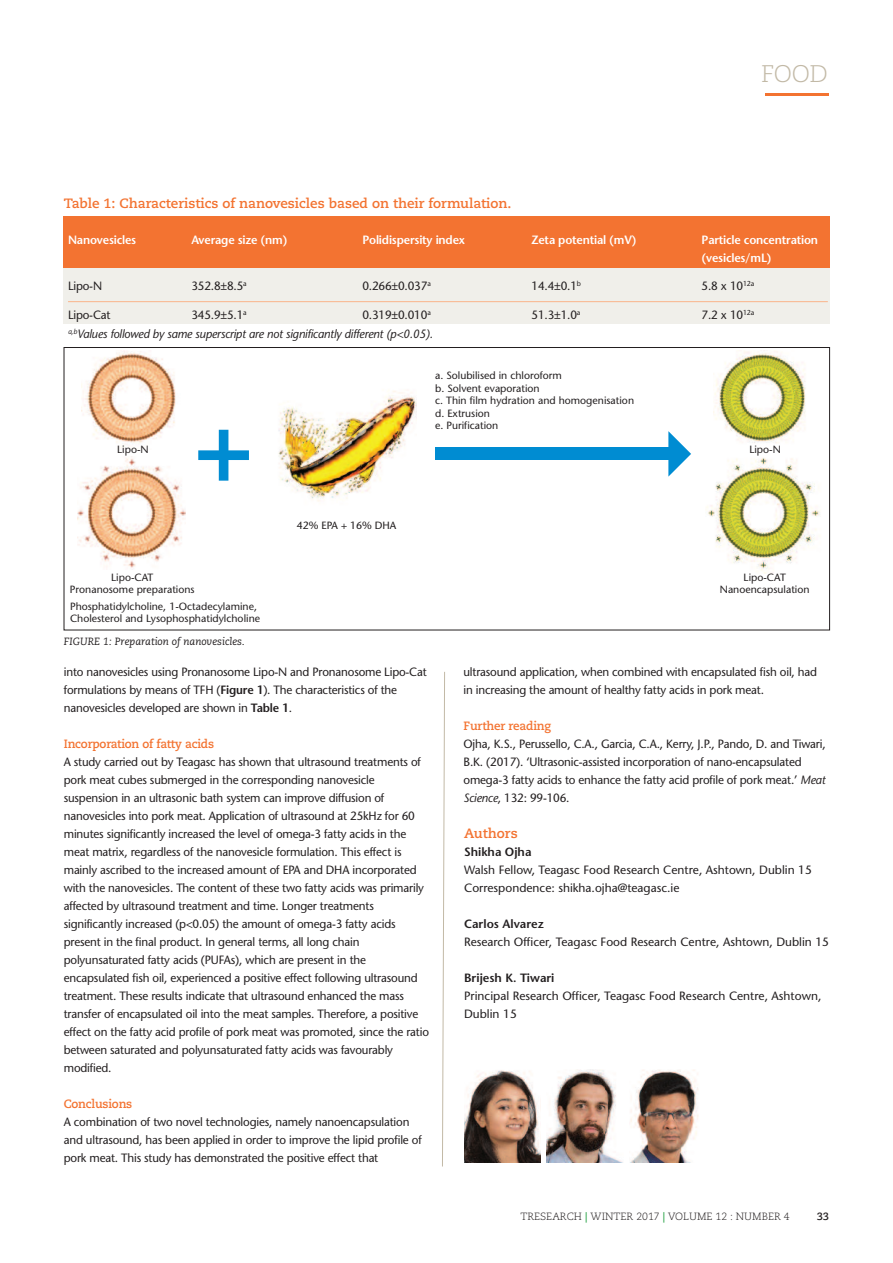
<style>
.page{position:relative;width:893px;height:1263px;background:#fff}
.page>*{position:absolute;margin:0;border:0;box-sizing:border-box;transform-origin:0 0}
.t1{font:700 100.5px "Stone Sans";color:#008cd2}
.t2{font:300 24px "Caecilia";color:#c2b9a6}
.t3{font:700 13.5px "Caecilia";color:#f37331}
.t4{font:12px/18px "Stone Sans";letter-spacing:-.015em;color:#231f20}
.t5{font:600 12px/18px "Stone Sans";letter-spacing:-.015em;color:#fff}
.t6{font:italic 12px "Stone Sans";letter-spacing:-.015em;color:#231f20}
.t7{font:700 12px "Caecilia";letter-spacing:-.015em;color:#f37331}
.t8{font:600 12px "Stone Sans";color:#231f20}
.t9{font:10.5px/12.6px "Stone Sans";color:#231f20;text-align:center}
.t10{font:300 10.5px "Caecilia";color:#231f20}
.t11{font:italic 10.5px "Caecilia";color:#231f20}
.t12{font:700 10.5px "Caecilia";color:#231f20}
.s1{font-weight:600}
.s2{font-style:italic}
.s3{font-weight:700;color:#29a347}
</style>
<div class="page">
<div style="left:64px;top:216px;width:766px;height:108px;background:#f0efea"></div>
<div style="left:64px;top:216px;width:766px;height:52px;background:#f37331"></div>
<svg style="left:442px;top:671px;width:3px;height:496px"></svg>
<img style="left:547px;top:1069px;width:75px;height:93px">
<img style="left:464px;top:1070px;width:77px;height:92px">
<img style="left:630px;top:1070px;width:69px;height:92px">
<hr style="left:765px;top:94px;width:64px;height:2px;background:#f37331">
<hr style="left:68px;top:301px;width:760px;height:1px;background:#fab48a">
<img style="left:278px;top:391px;width:139px;height:111px">
<img style="left:81px;top:350px;width:95px;height:99px">
<img style="left:77px;top:456px;width:109px;height:112px">
<img style="left:713px;top:350px;width:93px;height:93px">
<img style="left:706px;top:458px;width:114px;height:116px">
<div style="left:435px;top:447px;width:238px;height:13px;background:#008cd2"></div>
<svg style="left:668px;top:431px;width:23px;height:46px"></svg>
<h2 class="t2" style="left:761px;top:64px;width:68px">FOOD</h2>
<p class="t3" style="left:64px;top:197px;width:449px">Table 1: Characteristics of nanovesicles based on their formulation.</p>
<p class="t5" style="left:68px;top:232px;width:70px">Nanovesicles</p>
<p class="t5" style="left:191px;top:232px;width:98px">Average size (nm)</p>
<p class="t5" style="left:362px;top:232px;width:104px">Polidispersity index</p>
<p class="t5" style="left:531px;top:232px;width:107px">Zeta potential (mV)</p>
<p class="t5" style="left:702px;top:232px;width:118px">Particle concentration (vesicles/mL)</p>
<p class="t4" style="left:68px;top:278px;width:36px">Lipo-N</p>
<p class="t4" style="left:191px;top:278px;width:57px">352.8±8.5<sup>a</sup></p>
<p class="t4" style="left:362px;top:278px;width:70px">0.266±0.037<sup>a</sup></p>
<p class="t4" style="left:531px;top:278px;width:51px">14.4±0.1<sup>b</sup></p>
<p class="t4" style="left:702px;top:278px;width:54px">5.8 x 10<sup>12a</sup></p>
<p class="t4" style="left:68px;top:307px;width:44px">Lipo-Cat</p>
<p class="t4" style="left:191px;top:307px;width:57px">345.9±5.1<sup>a</sup></p>
<p class="t4" style="left:362px;top:307px;width:70px">0.319±0.010<sup>a</sup></p>
<p class="t4" style="left:531px;top:307px;width:50px">51.3±1.0<sup>a</sup></p>
<p class="t4" style="left:702px;top:307px;width:54px">7.2 x 10<sup>12a</sup></p>
<p class="t6" style="left:68px;top:329px;width:367px"><sup>a,b</sup>Values followed by same superscript are not significantly different (p&lt;0.05).</p>
<p class="t9" style="left:117px;top:444px;width:33px">Lipo-N</p>
<h1 class="t1" style="left:192px;top:407px;width:65px">+</h1>
<p class="t9" style="left:70px;top:572px;width:126px">Lipo-CAT<br>Pronanosome preparations</p>
<p class="t9" style="left:70px;top:601px;width:192px;text-align:left">Phosphatidylcholine, 1-Octadecylamine,<br>Cholesterol and Lysophosphatidylcholine</p>
<p class="t11" style="left:64px;top:637px;width:183px">FIGURE 1: Preparation of nanovesicles.</p>
<p class="t9" style="left:297px;top:520px;width:101px">42% EPA + 16% DHA</p>
<p class="t9" style="left:435px;top:370px;width:201px;text-align:left">a. Solubilised in chloroform<br>b. Solvent evaporation<br>c. Thin film hydration and homogenisation d. Extrusion<br>e. Purification</p>
<p class="t9" style="left:749px;top:444px;width:33px">Lipo-N</p>
<p class="t9" style="left:720px;top:572px;width:91px">Lipo-CAT<br>Nanoencapsulation</p>
<p class="t4" style="left:64px;top:664px;width:364px">into nanovesicles using Pronanosome Lipo-N and Pronanosome Lipo-Cat formulations by means of TFH (<span class="s1">Figure 1</span>). The characteristics of the nanovesicles developed are shown in <span class="s1">Table 1</span>.</p>
<p class="t7" style="left:64px;top:739px;width:152px">Incorporation of fatty acids</p>
<p class="t4" style="left:64px;top:754px;width:367px">A study carried out by Teagasc has shown that ultrasound treatments of pork meat cubes submerged in the corresponding nanovesicle suspension in an ultrasonic bath system can improve diffusion of nanovesicles into pork meat. Application of ultrasound at 25kHz for 60 minutes significantly increased the level of omega-3 fatty acids in the meat matrix, regardless of the nanovesicle formulation. This effect is mainly ascribed to the increased amount of EPA and DHA incorporated with the nanovesicles. The content of these two fatty acids was primarily affected by ultrasound treatment and time. Longer treatments significantly increased (p&lt;0.05) the amount of omega-3 fatty acids present in the final product. In general terms, all long chain polyunsaturated fatty acids (PUFAs), which are present in the encapsulated fish oil, experienced a positive effect following ultrasound treatment. These results indicate that ultrasound enhanced the mass transfer of encapsulated oil into the meat samples. Therefore, a positive effect on the fatty acid profile of pork meat was promoted, since the ratio between saturated and polyunsaturated fatty acids was favourably modified.</p>
<p class="t7" style="left:64px;top:1099px;width:70px">Conclusions</p>
<p class="t4" style="left:64px;top:1114px;width:359px">A combination of two novel technologies, namely nanoencapsulation and ultrasound, has been applied in order to improve the lipid profile of pork meat. This study has demonstrated the positive effect that</p>
<p class="t4" style="left:463px;top:664px;width:355px">ultrasound application, when combined with encapsulated fish oil, had in increasing the amount of healthy fatty acids in pork meat.</p>
<p class="t7" style="left:463px;top:721px;width:89px">Further reading</p>
<p class="t4" style="left:463px;top:736px;width:364px">Ojha, K.S., Perussello, C.A., Garcia, C.A., Kerry, J.P., Pando, D. and Tiwari, B.K. (2017). ‘Ultrasonic-assisted incorporation of nano-encapsulated omega-3 fatty acids to enhance the fatty acid profile of pork meat.’ <span class="s2">Meat Science</span>, 132: 99-106.</p>
<p class="t3" style="left:464px;top:827px;width:55px">Authors</p>
<p class="t8" style="left:464px;top:847px;width:69px">Shikha Ojha</p>
<p class="t4" style="left:464px;top:862px;width:349px">Walsh Fellow, Teagasc Food Research Centre, Ashtown, Dublin 15<br>Correspondence: shikha.ojha@teagasc.ie</p>
<p class="t8" style="left:464px;top:919px;width:81px">Carlos Alvarez</p>
<p class="t4" style="left:464px;top:934px;width:366px">Research Officer, Teagasc Food Research Centre, Ashtown, Dublin 15</p>
<p class="t8" style="left:464px;top:973px;width:92px">Brijesh K. Tiwari</p>
<p class="t4" style="left:464px;top:988px;width:359px">Principal Research Officer, Teagasc Food Research Centre, Ashtown,<br>Dublin 15</p>
<p class="t10" style="left:520px;top:1212px;width:271px">TRESEARCH <span class="s3">|</span> WINTER 2017 <span class="s3">|</span> VOLUME 12 : NUMBER 4</p>
<p class="t12" style="left:817px;top:1212px;width:14px">33</p>
</div>
